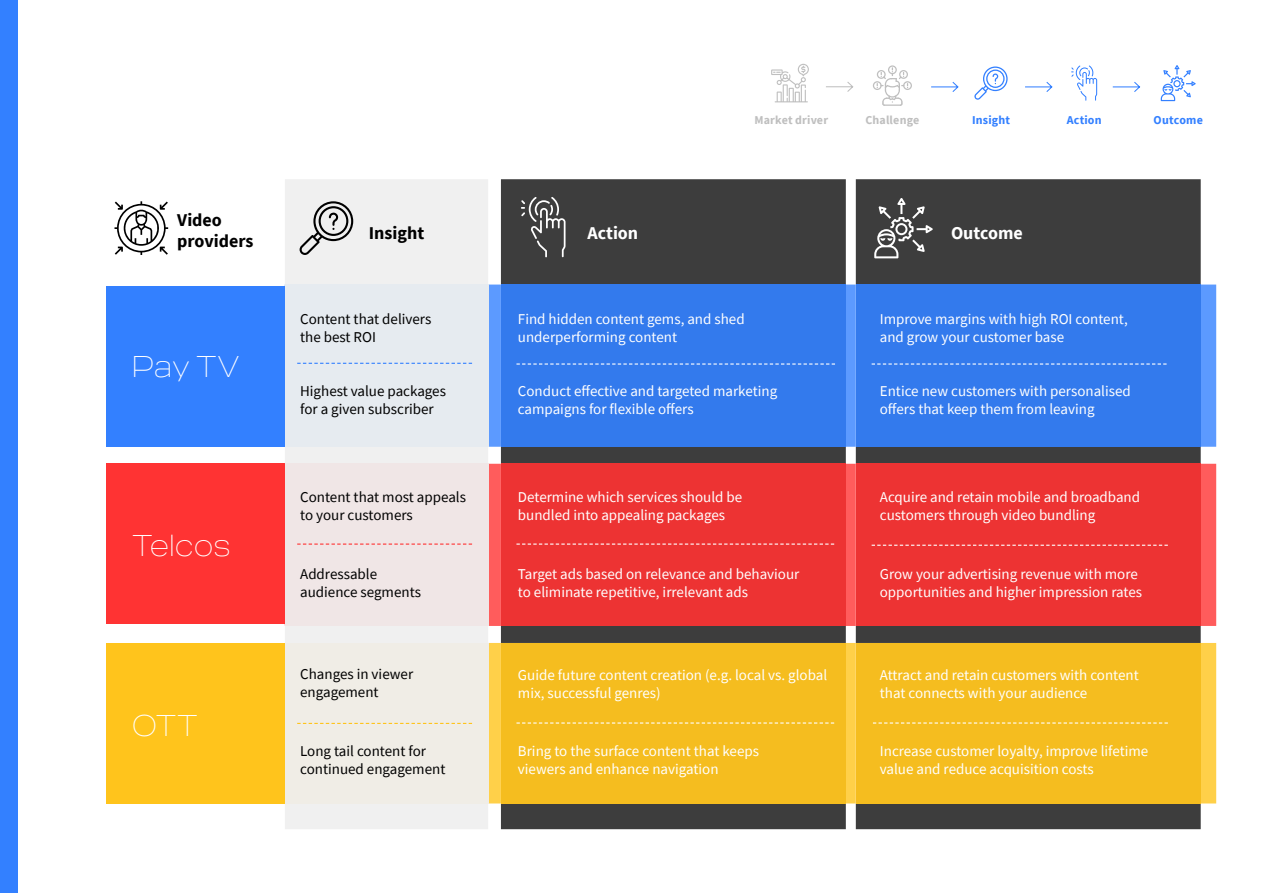
<style>
.page{position:relative;width:1263px;height:893px;background:#fff}
.page>*{position:absolute;margin:0;border:0;box-sizing:border-box;transform-origin:0 0}
.t1{font:100 30px "Criteria CF Custom";color:#fff}
.t2{font:700 18px/21px "Source Sans Pro";color:#000}
.t3{font:700 18px "Source Sans Pro";color:#fff}
.t4{font:15px/18px "Source Sans Pro";color:#fff}
.t5{font:15px/18px "Source Sans Pro";color:#000}
.t6{font:700 12px "Source Sans Pro";letter-spacing:.015em;color:#bfbfbf}
.t7{font:700 12px "Source Sans Pro";letter-spacing:.015em;color:#3380ff}
</style>
<div class="page">
<div style="left:0;top:0;width:17px;height:893px;background:#3380ff"></div>
<div style="left:856px;top:179px;width:345px;height:650px;background:#3d3d3d"></div>
<div style="left:501px;top:179px;width:345px;height:650px;background:#3d3d3d"></div>
<div style="left:488px;top:464px;width:728px;height:162px;background:#ff5c5c"></div>
<div style="left:856px;top:464px;width:345px;height:162px;background:#ed3333"></div>
<div style="left:501px;top:464px;width:345px;height:162px;background:#ed3333"></div>
<div style="left:488px;top:285px;width:728px;height:162px;background:#5c9aff"></div>
<div style="left:856px;top:285px;width:345px;height:162px;background:#337aed"></div>
<div style="left:501px;top:285px;width:345px;height:162px;background:#337aed"></div>
<svg style="left:488px;top:643px;width:728px;height:160px;fill:#ffd049"></svg>
<div style="left:856px;top:643px;width:345px;height:160px;background:#f5bd1f"></div>
<div style="left:501px;top:643px;width:345px;height:160px;background:#f5bd1f"></div>
<div style="left:106px;top:643px;width:179px;height:160px;background:#ffc41c"></div>
<div style="left:106px;top:463px;width:179px;height:160px;background:#f33"></div>
<div style="left:106px;top:286px;width:179px;height:161px;background:#3380ff"></div>
<svg style="left:114px;top:201px;width:54px;height:54px"></svg>
<div style="left:285px;top:179px;width:203px;height:464px;background:#f0f0f0"></div>
<div style="left:285px;top:464px;width:203px;height:162px;background:#f0e6e6"></div>
<div style="left:285px;top:285px;width:203px;height:162px;background:#e6ebf0"></div>
<div style="left:285px;top:803px;width:203px;height:26px;background:#f0f0f0"></div>
<div style="left:285px;top:643px;width:203px;height:160px;background:#f0ede6"></div>
<svg style="left:516px;top:363px;width:319px;height:2px"></svg>
<svg style="left:516px;top:543px;width:318px;height:2px"></svg>
<svg style="left:516px;top:722px;width:318px;height:2px"></svg>
<svg style="left:521px;top:197px;width:44px;height:60px"></svg>
<svg style="left:872px;top:363px;width:294px;height:2px"></svg>
<svg style="left:872px;top:545px;width:296px;height:1px"></svg>
<svg style="left:873px;top:722px;width:295px;height:2px"></svg>
<svg style="left:874px;top:198px;width:59px;height:60px"></svg>
<svg style="left:297px;top:363px;width:175px;height:1px"></svg>
<svg style="left:297px;top:543px;width:175px;height:2px"></svg>
<svg style="left:297px;top:723px;width:175px;height:1px"></svg>
<svg style="left:300px;top:201px;width:53px;height:54px"></svg>
<svg style="left:931px;top:81px;width:28px;height:11px"></svg>
<svg style="left:771px;top:64px;width:38px;height:38px"></svg>
<svg style="left:873px;top:65px;width:39px;height:41px"></svg>
<svg style="left:974px;top:66px;width:33px;height:34px"></svg>
<svg style="left:1025px;top:65px;width:116px;height:36px"></svg>
<svg style="left:1161px;top:65px;width:35px;height:36px"></svg>
<svg style="left:826px;top:82px;width:28px;height:10px"></svg>
<p class="t2" style="left:177px;top:210px;width:78px">Video providers</p>
<h1 class="t1" style="left:132px;top:349px;width:109px">Pay TV</h1>
<h1 class="t1" style="left:132px;top:528px;width:100px">Telcos</h1>
<h1 class="t1" style="left:132px;top:707px;width:68px">OTT</h1>
<p class="t6" style="left:754px;top:112px;width:75px">Market driver</p>
<p class="t6" style="left:865px;top:112px;width:55px">Challenge</p>
<p class="t7" style="left:972px;top:112px;width:39px">Insight</p>
<p class="t7" style="left:1067px;top:112px;width:37px">Action</p>
<p class="t7" style="left:1153px;top:112px;width:51px">Outcome</p>
<p class="t2" style="left:369px;top:222px;width:57px">Insight</p>
<p class="t3" style="left:587px;top:220px;width:52px">Action</p>
<p class="t3" style="left:951px;top:220px;width:73px">Outcome</p>
<p class="t5" style="left:300px;top:310px;width:133px">Content that delivers the best ROI</p>
<p class="t4" style="left:518px;top:310px;width:228px">Find hidden content gems, and shed underperforming content</p>
<p class="t4" style="left:880px;top:310px;width:249px">Improve margins with high ROI content, and grow your customer base</p>
<p class="t4" style="left:880px;top:382px;width:252px">Entice new customers with personalised offers that keep them from leaving</p>
<p class="t4" style="left:518px;top:382px;width:261px">Conduct effective and targeted marketing campaigns for flexible offers</p>
<p class="t5" style="left:300px;top:382px;width:147px">Highest value packages for a given subscriber</p>
<p class="t5" style="left:300px;top:488px;width:167px">Content that most appeals to your customers</p>
<p class="t4" style="left:518px;top:488px;width:226px">Determine which services should be bundled into appealing packages</p>
<p class="t4" style="left:880px;top:488px;width:262px">Acquire and retain mobile and broadband customers through video bundling</p>
<p class="t5" style="left:300px;top:565px;width:122px">Addressable audience segments</p>
<p class="t4" style="left:518px;top:565px;width:283px">Target ads based on relevance and behaviour to eliminate repetitive, irrelevant ads</p>
<p class="t4" style="left:880px;top:565px;width:264px">Grow your advertising revenue with more opportunities and higher impression rates</p>
<p class="t5" style="left:300px;top:665px;width:115px">Changes in viewer engagement</p>
<p class="t4" style="left:518px;top:666px;width:311px">Guide future content creation (e.g. local vs. global mix, successful genres)</p>
<p class="t4" style="left:880px;top:666px;width:261px">Attract and retain customers with content that connects with your audience</p>
<p class="t5" style="left:300px;top:742px;width:147px">Long tail content for continued engagement</p>
<p class="t4" style="left:518px;top:742px;width:243px">Bring to the surface content that keeps viewers and enhance navigation</p>
<p class="t4" style="left:880px;top:742px;width:270px">Increase customer loyalty, improve lifetime value and reduce acquisition costs</p>
</div>
